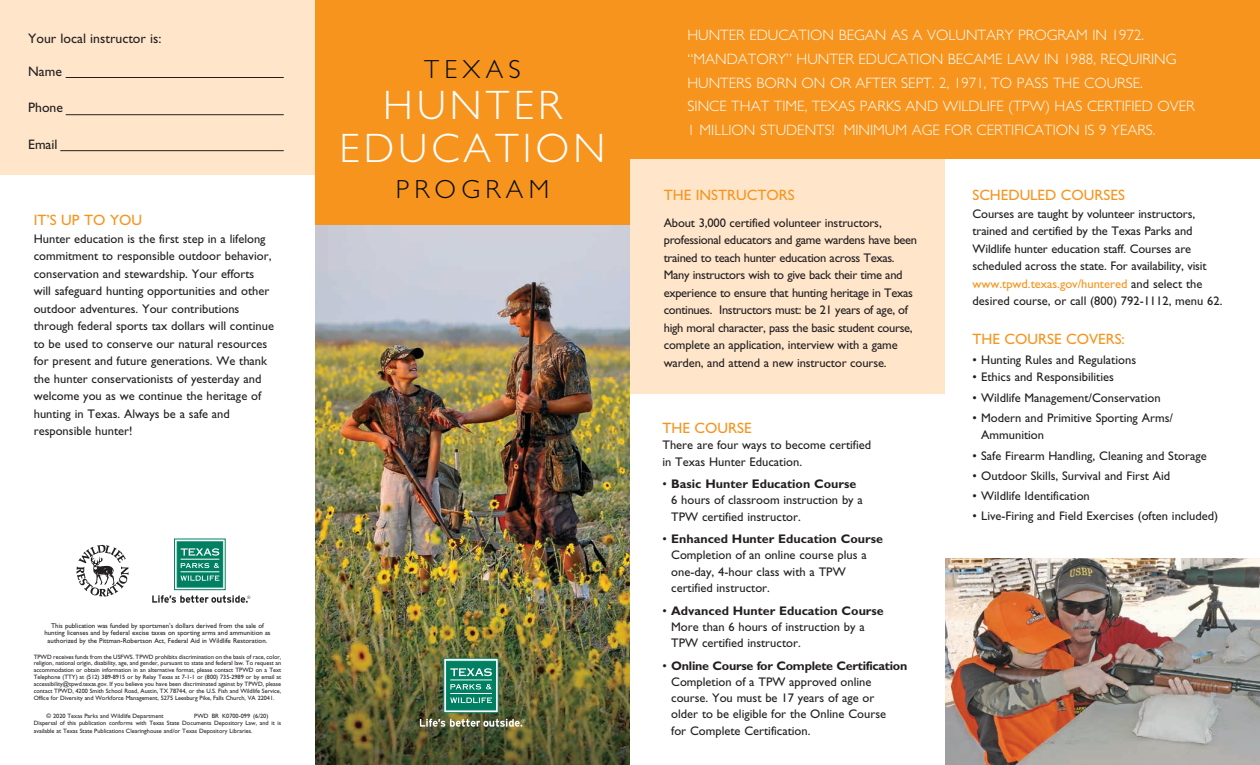
<style>
.page{position:relative;width:1260px;height:765px;background:#fff}
.page>*{position:absolute;margin:0;border:0;box-sizing:border-box;transform-origin:0 0}
.t1{font:300 41.25px "Gill Sans";letter-spacing:.1em;color:#fff}
.t2{font:300 26.25px "Gill Sans";letter-spacing:.2em;color:#050b0d}
.t3{font:300 15px/23.8px "Gill Sans";color:#fff}
.t4{font:15px "Gill Sans";color:#f7941d}
.t5{font:13.75px "Gill Sans";color:#231f20}
.t6{font:12.5px/17.5px "Gill Sans";color:#231f20}
.t7{font:12.5px/17.5px "Gill Sans";letter-spacing:-.025em;color:#231f20}
.t8{font:6.88px/7.5px "Gill Sans";color:#231f20;text-align:center}
.t9{font:6.25px/6.9px "Gill Sans";letter-spacing:-.005em;color:#231f20}
.s1{font-weight:700}
.s2{color:#f7941d}
</style>
<div class="page">
<img style="left:315px;top:225px;width:315px;height:540px">
<div style="left:0;top:0;width:315px;height:175px;background:#ffe6cb"></div>
<div style="left:630px;top:156px;width:315px;height:238px;background:#ffe6cb"></div>
<div style="left:629px;top:0;width:631px;height:159px;background:#f7941d"></div>
<div style="left:315px;top:0;width:315px;height:225px;background:#f7941d"></div>
<img style="left:945px;top:559px;width:315px;height:206px">
<hr style="left:66px;top:77px;width:218px;height:1px;background:#231f20">
<hr style="left:66px;top:114px;width:218px;height:1px;background:#231f20">
<hr style="left:60px;top:150px;width:224px;height:1px;background:#231f20">
<svg style="left:443px;top:658px;width:56px;height:55px"></svg>
<div style="left:447px;top:661px;width:49px;height:49px;background:#008062;border:1px solid #008062"></div>
<svg style="left:450px;top:668px;width:42px;height:8px"></svg>
<svg style="left:450px;top:697px;width:42px;height:6px"></svg>
<hr style="left:450px;top:680px;width:42px;height:1px;background:#fff">
<hr style="left:450px;top:693px;width:42px;height:1px;background:#fff">
<svg style="left:450px;top:684px;width:42px;height:6px"></svg>
<svg style="left:420px;top:719px;width:105px;height:8px"></svg>
<svg style="left:174px;top:539px;width:52px;height:51px"></svg>
<div style="left:177px;top:542px;width:46px;height:45px;background:#008062;border:1px solid #008062"></div>
<svg style="left:181px;top:548px;width:38px;height:8px"></svg>
<svg style="left:181px;top:575px;width:38px;height:6px"></svg>
<hr style="left:181px;top:559px;width:38px;height:1px;background:#fff">
<hr style="left:181px;top:571px;width:38px;height:1px;background:#fff">
<svg style="left:181px;top:563px;width:38px;height:5px"></svg>
<svg style="left:152px;top:595px;width:98px;height:8px"></svg>
<svg style="left:77px;top:544px;width:52px;height:53px"></svg>
<p class="t5" style="left:28px;top:30px;width:135px">Your local instructor is:</p>
<p class="t5" style="left:28px;top:64px;width:35px">Name</p>
<p class="t5" style="left:28px;top:100px;width:36px">Phone</p>
<p class="t5" style="left:28px;top:136px;width:31px">Email</p>
<p class="t4" style="left:34px;top:211px;width:110px">IT’S UP TO YOU</p>
<p class="t6" style="left:34px;top:230px;width:242px">Hunter education is the first step in a lifelong commitment to responsible outdoor behavior, conservation and stewardship. Your efforts will safeguard hunting opportunities and other outdoor adventures. Your contributions through federal sports tax dollars will continue to be used to conserve our natural resources for present and future generations. We thank the hunter conservationists of yesterday and welcome you as we continue the heritage of hunting in Texas. Always be a safe and responsible hunter!</p>
<p class="t8" style="left:44px;top:622px;width:228px">This publication was funded by sportsmen’s dollars derived from the sale of hunting licenses and by federal excise taxes on sporting arms and ammunition as authorized by the Pittman-Robertson Act, Federal Aid in Wildlife Restoration.</p>
<p class="t9" style="left:34px;top:653px;width:249px;text-align:justify">TPWD receives funds from the USFWS. TPWD prohibits discrimination on the basis of race, color, religion, national origin, disability, age, and gender, pursuant to state and federal law. To request an accommodation or obtain information in an alternative format, please contact TPWD on a Text Telephone (TTY) at (512) 389-8915 or by Relay Texas at 7-1-1 or (800) 735-2989 or by email at accessibility@tpwd.texas.gov. If you believe you have been discriminated against by TPWD, please contact TPWD, 4200 Smith School Road, Austin, TX 78744, or the U.S. Fish and Wildlife Service, Office for Diversity and Workforce Management, 5275 Leesburg Pike, Falls Church, VA 22041.</p>
<p class="t9" style="left:47px;top:712px;width:119px">© 2020 Texas Parks and Wildlife Department</p>
<p class="t9" style="left:194px;top:712px;width:76px">PWD BR K0700-099 (6/20)</p>
<p class="t9" style="left:34px;top:720px;width:249px;line-height:7.5px">Dispersal of this publication conforms with Texas State Documents Depository Law, and it is available at Texas State Publications Clearinghouse and/or Texas Depository Libraries.</p>
<p class="t2" style="left:424px;top:55px;width:98px">TEXAS</p>
<p class="t1" style="left:383px;top:82px;width:180px">HUNTER</p>
<p class="t1" style="left:339px;top:125px;width:267px">EDUCATION</p>
<p class="t2" style="left:396px;top:175px;width:155px">PROGRAM</p>
<p class="t3" style="left:688px;top:24px;width:509px">HUNTER EDUCATION BEGAN AS A VOLUNTARY PROGRAM IN 1972. “MANDATORY” HUNTER EDUCATION BECAME LAW IN 1988, REQUIRING HUNTERS BORN ON OR AFTER SEPT. 2, 1971, TO PASS THE COURSE.<br>SINCE THAT TIME, TEXAS PARKS AND WILDLIFE (TPW) HAS CERTIFIED OVER 1 MILLION STUDENTS! MINIMUM AGE FOR CERTIFICATION IS 9 YEARS.</p>
<p class="t4" style="left:664px;top:186px;width:133px">THE INSTRUCTORS</p>
<p class="t7" style="left:664px;top:214px;width:255px">About 3,000 certified volunteer instructors, professional educators and game wardens have been trained to teach hunter education across Texas.<br>Many instructors wish to give back their time and experience to ensure that hunting heritage in Texas continues. Instructors must: be 21 years of age, of high moral character, pass the basic student course, complete an application, interview with a game warden, and attend a new instructor course.</p>
<p class="t4" style="left:662px;top:419px;width:91px">THE COURSE</p>
<p class="t6" style="left:662px;top:437px;width:210px;line-height:16.2px">There are four ways to become certified in Texas Hunter Education.</p>
<p class="t6" style="left:671px;top:476px;width:193px;line-height:16.2px;text-indent:-9px">• <span class="s1">Basic Hunter Education Course<br></span>6 hours of classroom instruction by a<br>TPW certified instructor.</p>
<p class="t6" style="left:671px;top:531px;width:213px;line-height:16.2px;text-indent:-9px">• <span class="s1">Enhanced Hunter Education Course<br></span>Completion of an online course plus a one-day, 4-hour class with a TPW certified instructor.</p>
<p class="t6" style="left:671px;top:602px;width:214px;line-height:16.2px;text-indent:-9px">• <span class="s1">Advanced Hunter Education Course<br></span>More than 6 hours of instruction by a<br>TPW certified instructor.</p>
<p class="t6" style="left:671px;top:657px;width:238px;line-height:16.2px;text-indent:-9px">• <span class="s1">Online Course for Complete Certification </span>Completion of a TPW approved online course. You must be 17 years of age or<br>older to be eligible for the Online Course<br>for Complete Certification.</p>
<p class="t4" style="left:972px;top:186px;width:154px">SCHEDULED COURSES</p>
<p class="t6" style="left:972px;top:205px;width:251px">Courses are taught by volunteer instructors, trained and certified by the Texas Parks and Wildlife hunter education staff. Courses are scheduled across the state. For availability, visit <span class="s2">www.tpwd.texas.gov/huntered</span> and select the desired course, or call (800) 792-1112, menu 62.</p>
<p class="t4" style="left:972px;top:330px;width:154px">THE COURSE COVERS:</p>
<p class="t6" style="left:972px;top:351px;width:165px">• Hunting Rules and Regulations</p>
<p class="t6" style="left:972px;top:369px;width:143px">• Ethics and Responsibilities</p>
<p class="t6" style="left:972px;top:389px;width:190px">• Wildlife Management/Conservation</p>
<p class="t6" style="left:981px;top:409px;width:193px;text-indent:-9px">• Modern and Primitive Sporting Arms/<br>Ammunition</p>
<p class="t6" style="left:972px;top:447px;width:236px">• Safe Firearm Handling, Cleaning and Storage</p>
<p class="t6" style="left:972px;top:467px;width:199px">• Outdoor Skills, Survival and First Aid</p>
<p class="t6" style="left:972px;top:487px;width:119px">• Wildlife Identification</p>
<p class="t6" style="left:972px;top:507px;width:247px">• Live-Firing and Field Exercises (often included)</p>
</div>
